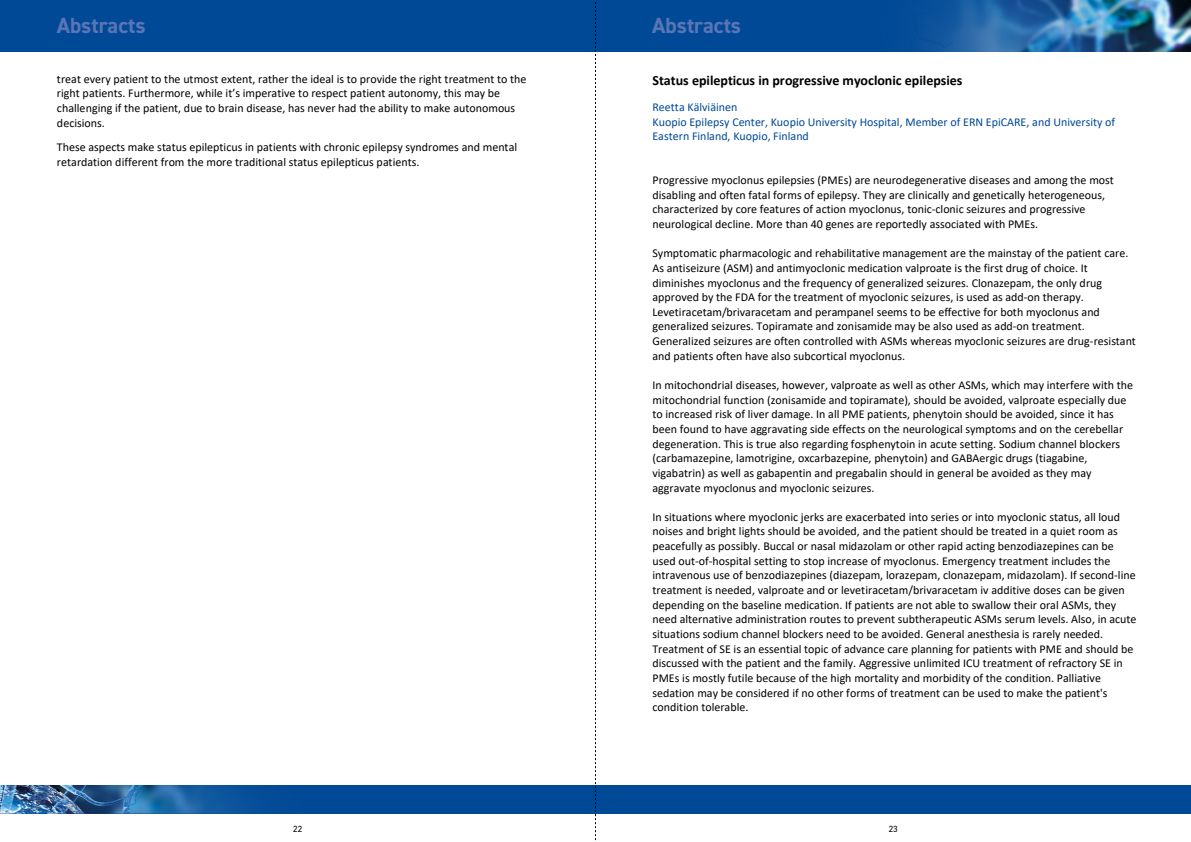
<style>
.page{position:relative;width:1191px;height:842px;background:#fff}
.page>*{position:absolute;margin:0;border:0;box-sizing:border-box;transform-origin:0 0}
.t1{font:700 22px "DIN2014";color:#5a75b5}
.t2{font:700 14px "Calibri";color:#000}
.t3{font:12px/14.6px "Calibri";color:#000}
.t4{font:12px/14.6px "Calibri";color:#004996}
.t5{font:9px "DIN2014";color:#000}
</style>
<div class="page">
<div style="left:0;top:0;width:1191px;height:52px;background:#004996"></div>
<div style="left:0;top:785px;width:1191px;height:28px;background:#004996"></div>
<img style="left:919px;top:0;width:272px;height:52px">
<img style="left:0;top:785px;width:251px;height:28px">
<svg style="left:595px;top:2px;width:1px;height:839px"></svg>
<h1 class="t1" style="left:57px;top:10px;width:90px">Abstracts</h1>
<h1 class="t1" style="left:652px;top:10px;width:90px">Abstracts</h1>
<p class="t3" style="left:57px;top:71px;width:471px">treat every patient to the utmost extent, rather the ideal is to provide the right treatment to the right patients. Furthermore, while it’s imperative to respect patient autonomy, this may be challenging if the patient, due to brain disease, has never had the ability to make autonomous decisions.</p>
<p class="t3" style="left:57px;top:140px;width:462px">These aspects make status epilepticus in patients with chronic epilepsy syndromes and mental retardation different from the more traditional status epilepticus patients.</p>
<p class="t2" style="left:652px;top:70px;width:311px">Status epilepticus in progressive myoclonic epilepsies</p>
<p class="t4" style="left:652px;top:99px;width:464px">Reetta Kälviäinen<br>Kuopio Epilepsy Center, Kuopio University Hospital, Member of ERN EpiCARE, and University of<br>Eastern Finland, Kuopio, Finland</p>
<p class="t3" style="left:652px;top:172px;width:463px">Progressive myoclonus epilepsies (PMEs) are neurodegenerative diseases and among the most disabling and often fatal forms of epilepsy. They are clinically and genetically heterogeneous, characterized by core features of action myoclonus, tonic-clonic seizures and progressive neurological decline. More than 40 genes are reportedly associated with PMEs.</p>
<p class="t3" style="left:652px;top:246px;width:485px">Symptomatic pharmacologic and rehabilitative management are the mainstay of the patient care.<br>As antiseizure (ASM) and antimyoclonic medication valproate is the first drug of choice. It diminishes myoclonus and the frequency of generalized seizures. Clonazepam, the only drug approved by the FDA for the treatment of myoclonic seizures, is used as add-on therapy.<br>Levetiracetam/brivaracetam and perampanel seems to be effective for both myoclonus and generalized seizures. Topiramate and zonisamide may be also used as add-on treatment.<br>Generalized seizures are often controlled with ASMs whereas myoclonic seizures are drug-resistant and patients often have also subcortical myoclonus.</p>
<p class="t3" style="left:652px;top:377px;width:482px">In mitochondrial diseases, however, valproate as well as other ASMs, which may interfere with the mitochondrial function (zonisamide and topiramate), should be avoided, valproate especially due to increased risk of liver damage. In all PME patients, phenytoin should be avoided, since it has been found to have aggravating side effects on the neurological symptoms and on the cerebellar degeneration. This is true also regarding fosphenytoin in acute setting. Sodium channel blockers (carbamazepine, lamotrigine, oxcarbazepine, phenytoin) and GABAergic drugs (tiagabine, vigabatrin) as well as gabapentin and pregabalin should in general be avoided as they may aggravate myoclonus and myoclonic seizures.</p>
<p class="t3" style="left:652px;top:509px;width:485px">In situations where myoclonic jerks are exacerbated into series or into myoclonic status, all loud noises and bright lights should be avoided, and the patient should be treated in a quiet room as peacefully as possibly. Buccal or nasal midazolam or other rapid acting benzodiazepines can be used out-of-hospital setting to stop increase of myoclonus. Emergency treatment includes the intravenous use of benzodiazepines (diazepam, lorazepam, clonazepam, midazolam). If second-line treatment is needed, valproate and or levetiracetam/brivaracetam iv additive doses can be given depending on the baseline medication. If patients are not able to swallow their oral ASMs, they need alternative administration routes to prevent subtherapeutic ASMs serum levels. Also, in acute situations sodium channel blockers need to be avoided. General anesthesia is rarely needed.<br>Treatment of SE is an essential topic of advance care planning for patients with PME and should be discussed with the patient and the family. Aggressive unlimited ICU treatment of refractory SE in PMEs is mostly futile because of the high mortality and morbidity of the condition. Palliative sedation may be considered if no other forms of treatment can be used to make the patient's condition tolerable.</p>
<p class="t5" style="left:293px;top:823px;width:10px">22</p>
<p class="t5" style="left:888px;top:823px;width:10px">23</p>
</div>
